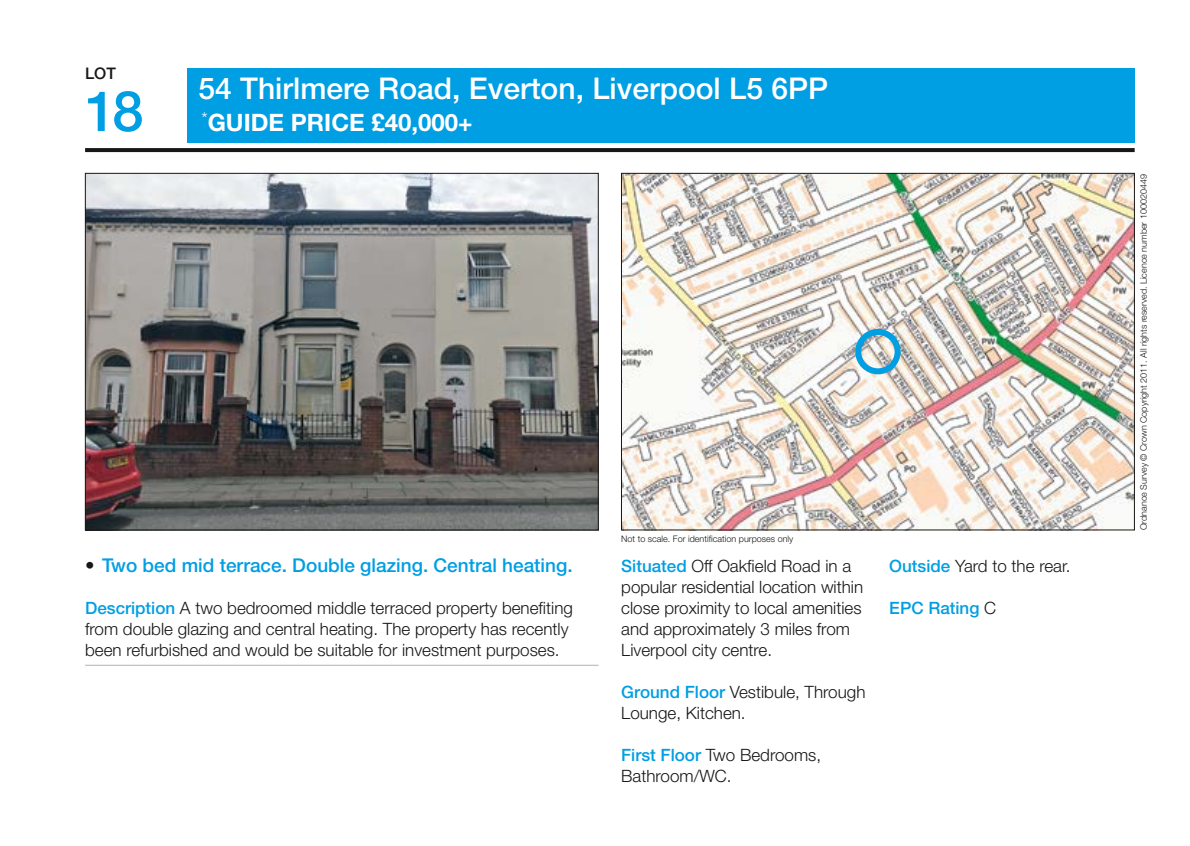
<style>
.page{position:relative;width:1190px;height:846px;background:#fff}
.page>*{position:absolute;margin:0;border:0;box-sizing:border-box;transform-origin:0 0}
.t1{font:500 56px "Helvetica Neue LT Std";color:#009ee3}
.t2{font:500 30px "Helvetica Neue LT Std";color:#fff}
.t3{font:700 24px "Helvetica Neue LT Std";color:#fff}
.t4{font:500 19px "Helvetica Neue LT Std";color:#009ee3}
.t5{font:300 17px/21px "Helvetica Neue LT Std";color:#181716}
.t6{font:500 17px "Helvetica Neue LT Std";color:#009ee3}
.t7{font:500 16px "Helvetica Neue LT Std";color:#181716}
.t8{font:300 9px "Helvetica Neue LT Std";color:#181716}
.s1{color:#181716}
.s2{font-weight:500;color:#009ee3}
.s3{font-weight:300;color:#181716}
</style>
<div class="page">
<div style="left:187px;top:68px;width:947px;height:74px;background:#009ee3"></div>
<svg style="left:85px;top:148px;width:1049px;height:4px;background:#1c1b1a"></svg>
<img style="left:87px;top:175px;width:509px;height:353px">
<img style="left:623px;top:175px;width:509px;height:353px">
<hr style="left:85px;top:665px;width:513px;height:1px;background:#b1b2b3">
<div style="left:855px;top:329px;width:45px;height:45px;border:6px solid #009ee3;border-radius:50%"></div>
<p class="t7" style="left:85px;top:64px;width:32px">LOT</p>
<h1 class="t1" style="left:85px;top:78px;width:60px">18</h1>
<h2 class="t2" style="left:198px;top:71px;width:631px">54 Thirlmere Road, Everton, Liverpool L5 6PP</h2>
<h3 class="t3" style="left:201px;top:108px;width:272px"><sup>*</sup>GUIDE PRICE £40,000+</h3>
<p class="t4" style="left:85px;top:554px;width:489px"><span class="s1">•</span> Two bed mid terrace. Double glazing. Central heating.</p>
<p class="t5" style="left:85px;top:597px;width:489px"><span class="s2">Description</span> A two bedroomed middle terraced property benefiting from double glazing and central heating. The property has recently been refurbished and would be suitable for investment purposes.</p>
<p class="t8" style="left:621px;top:533px;width:174px">Not to scale. For identification purposes only</p>
<p class="t5" style="left:621px;top:555px;width:243px"><span class="s2">Situated</span> Off Oakfield Road in a popular residential location within close proximity to local amenities and approximately 3 miles from<br>Liverpool city centre.</p>
<p class="t5" style="left:621px;top:681px;width:246px"><span class="s2">Ground Floor</span> Vestibule, Through<br>Lounge, Kitchen.</p>
<p class="t5" style="left:621px;top:744px;width:201px"><span class="s2">First Floor</span> Two Bedrooms,<br>Bathroom/WC.</p>
<p class="t5" style="left:889px;top:555px;width:183px"><span class="s2">Outside</span> Yard to the rear.</p>
<p class="t6" style="left:889px;top:598px;width:108px">EPC Rating <span class="s3">C</span></p>
<p class="t8" style="left:1137px;top:530px;width:357px;rotate:-90deg">Ordnance Survey © Crown Copyright 2011. All rights reserved. Licence number 100020449</p>
</div>
